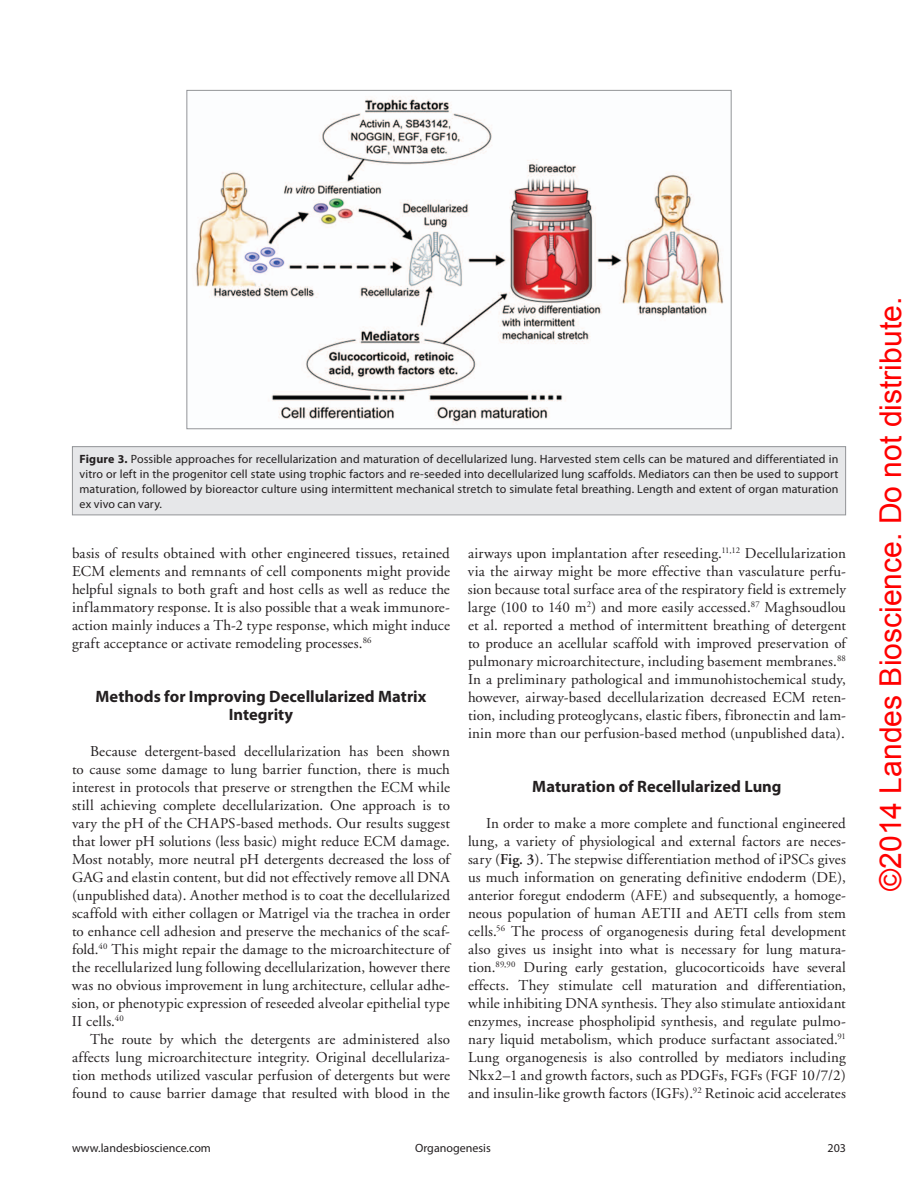
<style>
.page{position:relative;width:918px;height:1188px;background:#fff}
.page>*{position:absolute;margin:0;border:0;box-sizing:border-box;transform-origin:0 0}
.t1{font:30.15px "Arial";color:#f00}
.t2{font:700 16.5px/18px "Myriad Pro";color:#231f20;text-align:center}
.t3{font:15px/18px "Adobe Garamond";letter-spacing:.01em;color:#231f20;text-align:justify}
.t4{font:12px/15px "Myriad Pro";letter-spacing:.005em;color:#231f20;text-align:justify}
.s1{font-weight:700}
.s2{font-weight:600}
</style>
<div class="page">
<img style="left:195px;top:96px;width:529px;height:327px">
<div style="left:72px;top:447px;width:774px;height:68px;background:#e6e7e9"></div>
<div style="left:72px;top:446px;width:774px;height:69px;border:1px solid #939598"></div>
<p class="t4" style="left:80px;top:451px;width:761px"><span class="s1">Figure 3.</span> Possible approaches for recellularization and maturation of decellularized lung. Harvested stem cells can be matured and differentiated in vitro or left in the progenitor cell state using trophic factors and re-seeded into decellularized lung scaffolds. Mediators can then be used to support maturation, followed by bioreactor culture using intermittent mechanical stretch to simulate fetal breathing. Length and extent of organ maturation ex vivo can vary.</p>
<p class="t3" style="left:72px;top:545px;width:380px">basis of results obtained with other engineered tissues, retained ECM elements and remnants of cell components might provide helpful signals to both graft and host cells as well as reduce the inflammatory response. It is also possible that a weak immunore&shy;action mainly induces a Th-2 type response, which might induce graft acceptance or activate remodeling processes.<sup>86</sup></p>
<p class="t2" style="left:96px;top:687px;width:332px">Methods for Improving Decellularized Matrix<br>Integrity</p>
<p class="t3" style="left:72px;top:743px;width:380px;text-indent:18px">Because detergent-based decellularization has been shown to cause some damage to lung barrier function, there is much interest in protocols that preserve or strengthen the ECM while still achieving complete decellularization. One approach is to vary the pH of the CHAPS-based methods. Our results suggest that lower pH solutions (less basic) might reduce ECM damage.<br>Most notably, more neutral pH detergents decreased the loss of GAG and elastin content, but did not effectively remove all DNA (unpublished data). Another method is to coat the decellularized scaffold with either collagen or Matrigel via the trachea in order to enhance cell adhesion and preserve the mechanics of the scaf&shy;fold.<sup>40</sup> This might repair the damage to the microarchitecture of the recellularized lung following decellularization, however there was no obvious improvement in lung architecture, cellular adhe&shy;sion, or phenotypic expression of reseeded alveolar epithelial type II cells.<sup>40</sup></p>
<p class="t3" style="left:72px;top:1031px;width:380px;text-indent:18px">The route by which the detergents are administered also affects lung microarchitecture integrity. Original decellulariza&shy;tion methods utilized vascular perfusion of detergents but were found to cause barrier damage that resulted with blood in the</p>
<p class="t3" style="left:468px;top:545px;width:380px">airways upon implantation after reseeding.<sup>11,12</sup> Decellularization via the airway might be more effective than vasculature perfu&shy;sion because total surface area of the respiratory field is extremely large (100 to 140 m<sup>2</sup>) and more easily accessed.<sup>87</sup> Maghsoudlou et al. reported a method of intermittent breathing of detergent to produce an acellular scaffold with improved preservation of pulmonary microarchitecture, including basement membranes.<sup>88<br></sup>In a preliminary pathological and immunohistochemical study, however, airway-based decellularization decreased ECM reten&shy;tion, including proteoglycans, elastic fibers, fibronectin and lam&shy;inin more than our perfusion-based method (unpublished data).</p>
<p class="t2" style="left:532px;top:777px;width:251px">Maturation of Recellularized Lung</p>
<p class="t3" style="left:468px;top:815px;width:380px;text-indent:18px">In order to make a more complete and functional engineered lung, a variety of physiological and external factors are neces&shy;sary (<span class="s2">Fig. 3</span>). The stepwise differentiation method of iPSCs gives us much information on generating definitive endoderm (DE), anterior foregut endoderm (AFE) and subsequently, a homoge&shy;neous population of human AETII and AETI cells from stem cells.<sup>56</sup> The process of organogenesis during fetal development also gives us insight into what is necessary for lung matura&shy;tion.<sup>89,90</sup> During early gestation, glucocorticoids have several effects. They stimulate cell maturation and differentiation, while inhibiting DNA synthesis. They also stimulate antioxidant enzymes, increase phospholipid synthesis, and regulate pulmo&shy;nary liquid metabolism, which produce surfactant associated.<sup>91<br></sup>Lung organogenesis is also controlled by mediators including Nkx2–1 and growth factors, such as PDGFs, FGFs (FGF 10/7/2) and insulin-like growth factors (IGFs).<sup>92</sup> Retinoic acid accelerates</p>
<p class="t4" style="left:72px;top:1140px;width:140px">www.landesbioscience.com</p>
<p class="t4" style="left:415px;top:1140px;width:77px">Organogenesis</p>
<p class="t4" style="left:828px;top:1140px;width:20px">203</p>
<h1 class="t1" style="left:871px;top:891px;width:595px;rotate:-90deg">©2014 Landes Bioscience. Do not distribute.</h1>
</div>
